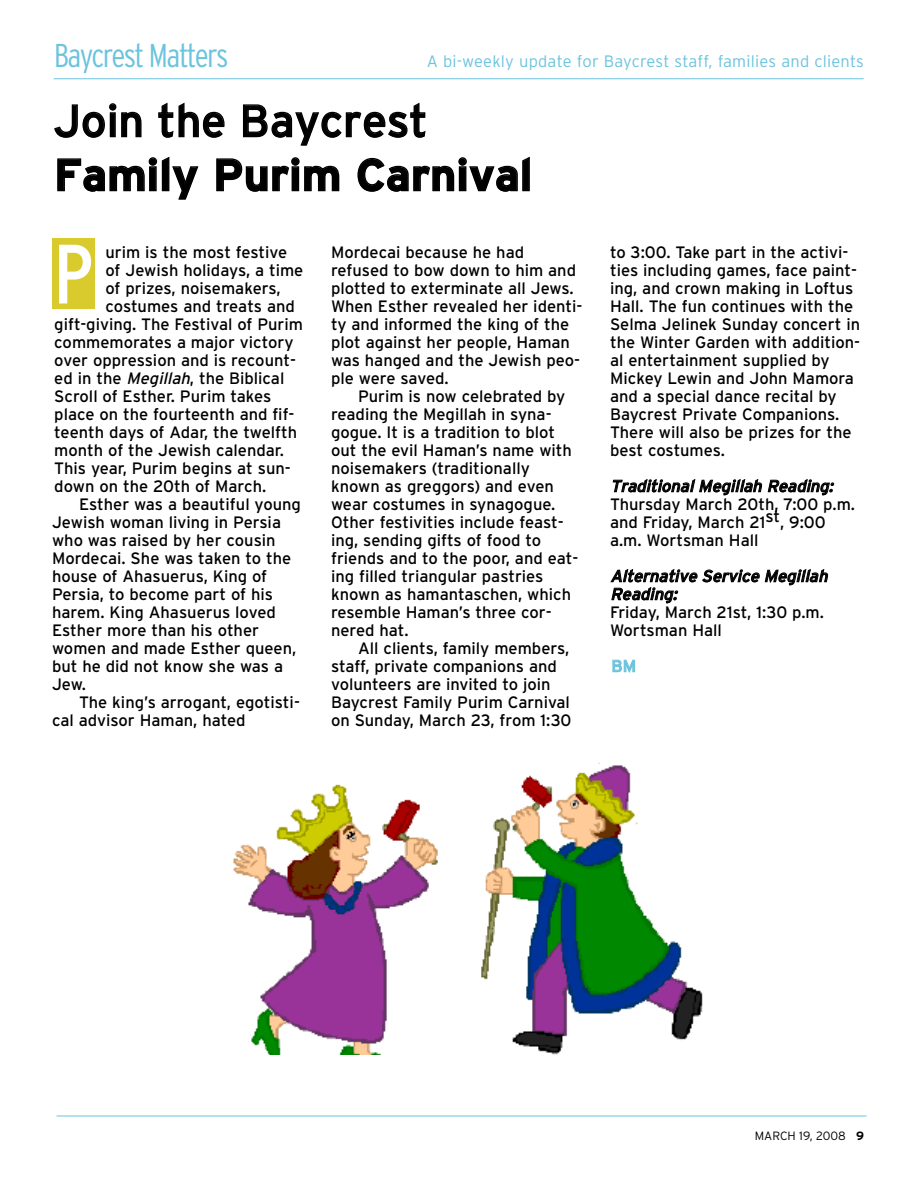
<style>
.page{position:relative;width:918px;height:1188px;background:#fff}
.page>*{position:absolute;margin:0;border:0;box-sizing:border-box;transform-origin:0 0}
.t1{font:condensed 84px "Interstate";color:#fff}
.t2{font:700 45px "Interstate";color:#000}
.t3{font:45px "Interstate";color:#000}
.t4{font:300 condensed 33px "Interstate";letter-spacing:-.05em;color:#6bc3de}
.t5{font:16.5px/18px "Interstate";color:#000}
.t6{font:italic 16.5px/18px "Interstate";color:#000}
.t7{font:300 16.5px "Interstate";letter-spacing:.01em;color:#6bc3de}
.t8{font:16.5px "Interstate";color:#6bc3de}
.t9{font:300 12px "Interstate";color:#000}
.s1{font-style:italic}
.s2{font-weight:700}
</style>
<div class="page">
<hr style="left:54px;top:78px;width:810px;height:1px;background:#6bc3de">
<hr style="left:56px;top:1116px;width:810px;height:1px;background:#6bc3de">
<div style="left:52px;top:239px;width:42px;height:70px;background:#d9ca2d"></div>
<img style="left:233px;top:762px;width:470px;height:293px">
<h3 class="t4" style="left:54px;top:36px;width:176px">Baycrest Matters</h3>
<p class="t7" style="left:427px;top:52px;width:439px">A bi-weekly update for Baycrest staff, families and clients</p>
<h2 class="t3" style="left:54px;top:95px;width:375px">Join the Baycrest</h2>
<h2 class="t2" style="left:54px;top:149px;width:480px">Family Purim Carnival</h2>
<h1 class="t1" style="left:53px;top:225px;width:42px">P</h1>
<p class="t5" style="left:105px;top:243px;width:183px">urim is the most festive</p>
<p class="t5" style="left:105px;top:261px;width:199px">of Jewish holidays, a time</p>
<p class="t5" style="left:105px;top:279px;width:177px">of prizes, noisemakers,</p>
<p class="t5" style="left:105px;top:297px;width:191px">costumes and treats and</p>
<p class="t5" style="left:54px;top:315px;width:250px">gift-giving. The Festival of Purim</p>
<p class="t5" style="left:54px;top:333px;width:241px">commemorates a major victory</p>
<p class="t5" style="left:54px;top:351px;width:243px">over oppression and is recount-</p>
<p class="t5" style="left:54px;top:369px;width:232px">ed in the <span class="s1">Megillah</span>, the Biblical</p>
<p class="t5" style="left:54px;top:387px;width:219px">Scroll of Esther. Purim takes</p>
<p class="t5" style="left:54px;top:405px;width:242px">place on the fourteenth and fif-</p>
<p class="t5" style="left:54px;top:423px;width:244px">teenth days of Adar, the twelfth</p>
<p class="t5" style="left:54px;top:441px;width:231px">month of the Jewish calendar.</p>
<p class="t5" style="left:54px;top:459px;width:238px">This year, Purim begins at sun-</p>
<p class="t5" style="left:54px;top:477px;width:213px">down on the 20th of March.</p>
<p class="t5" style="left:79px;top:495px;width:223px">Esther was a beautiful young</p>
<p class="t5" style="left:52px;top:513px;width:231px">Jewish woman living in Persia</p>
<p class="t5" style="left:52px;top:531px;width:225px">who was raised by her cousin</p>
<p class="t5" style="left:52px;top:549px;width:241px">Mordecai. She was taken to the</p>
<p class="t5" style="left:52px;top:567px;width:217px">house of Ahasuerus, King of</p>
<p class="t5" style="left:52px;top:585px;width:223px">Persia, to become part of his</p>
<p class="t5" style="left:52px;top:603px;width:225px">harem. King Ahasuerus loved</p>
<p class="t5" style="left:52px;top:621px;width:209px">Esther more than his other</p>
<p class="t5" style="left:52px;top:639px;width:246px">women and made Esther queen,</p>
<p class="t5" style="left:52px;top:657px;width:233px">but he did not know she was a</p>
<p class="t5" style="left:52px;top:675px;width:35px">Jew.</p>
<p class="t5" style="left:79px;top:693px;width:222px">The king’s arrogant, egotisti-</p>
<p class="t5" style="left:52px;top:711px;width:195px">cal advisor Haman, hated</p>
<p class="t5" style="left:331px;top:243px;width:253px">Mordecai because he had refused to bow down to him and plotted to exterminate all Jews.<br>When Esther revealed her identi&shy;ty and informed the king of the plot against her people, Haman was hanged and the Jewish peo&shy;ple were saved.</p>
<p class="t5" style="left:331px;top:387px;width:249px;text-indent:27px">Purim is now celebrated by reading the Megillah in syna&shy;gogue. It is a tradition to blot out the evil Haman’s name with noisemakers (traditionally known as greggors) and even wear costumes in synagogue.<br>Other festivities include feast&shy;ing, sending gifts of food to friends and to the poor, and eat&shy;ing filled triangular pastries known as hamantaschen, which resemble Haman’s three cor&shy;nered hat.</p>
<p class="t5" style="left:331px;top:639px;width:242px;text-indent:27px">All clients, family members, staff, private companions and volunteers are invited to join<br>Baycrest Family Purim Carnival on Sunday, March 23, from 1:30</p>
<p class="t5" style="left:610px;top:243px;width:252px">to 3:00. Take part in the activi&shy;ties including games, face paint&shy;ing, and crown making in Loftus<br>Hall. The fun continues with the<br>Selma Jelinek Sunday concert in the Winter Garden with addition&shy;al entertainment supplied by<br>Mickey Lewin and John Mamora and a special dance recital by<br>Baycrest Private Companions.<br>There will also be prizes for the best costumes.</p>
<p class="t6" style="left:610px;top:477px;width:227px">Traditional Megillah Reading:</p>
<p class="t5" style="left:610px;top:495px;width:247px">Thursday March 20th, 7:00 p.m. and Friday, March 21st, 9:00 a.m. Wortsman Hall</p>
<p class="t6" style="left:610px;top:567px;width:221px">Alternative Service Megillah<br>Reading:</p>
<p class="t5" style="left:610px;top:603px;width:215px">Friday, March 21st, 1:30 p.m.<br>Wortsman Hall</p>
<p class="t8" style="left:611px;top:656px;width:26px">BM</p>
<p class="t9" style="left:755px;top:1129px;width:111px">MARCH 19, 2008 <span class="s2">9</span></p>
</div>
